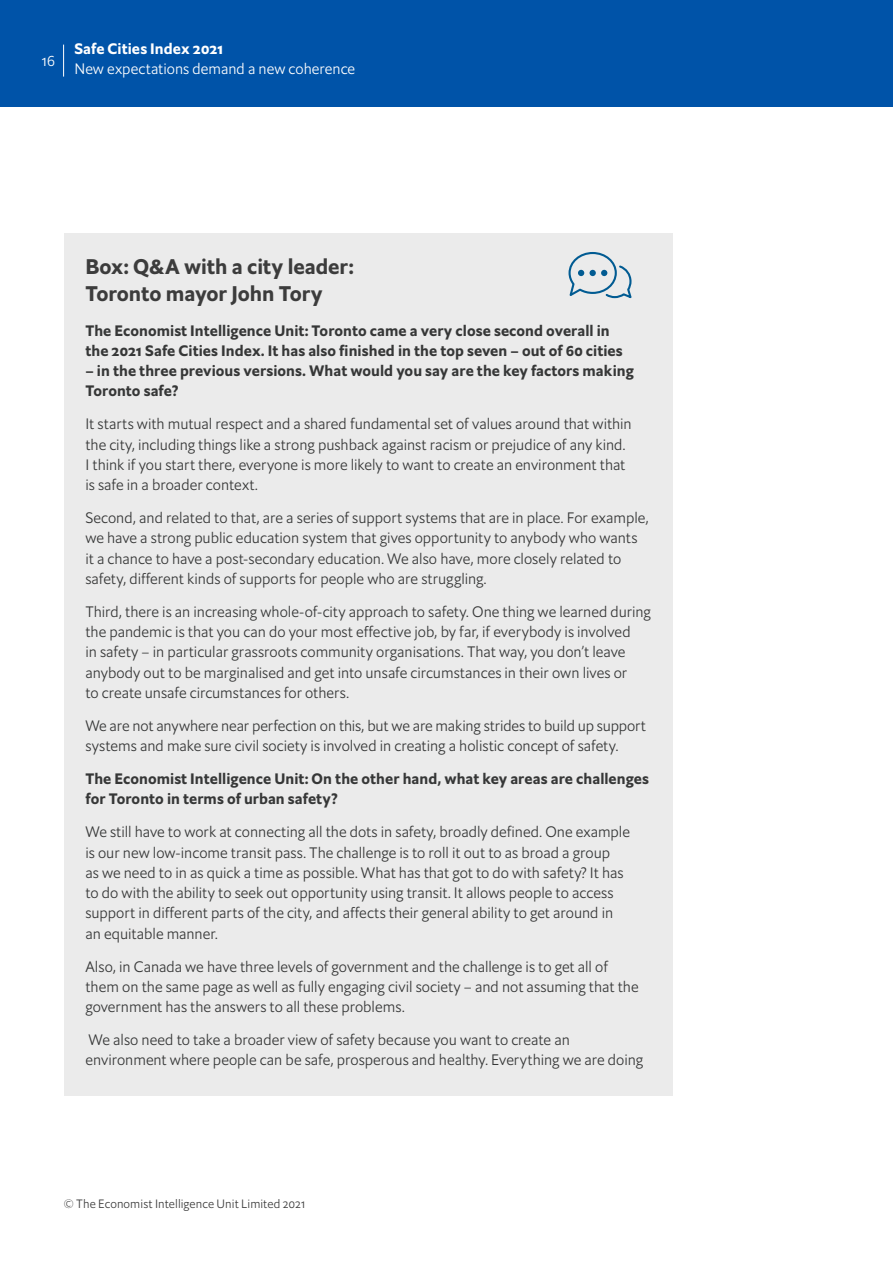
<style>
.page{position:relative;width:893px;height:1263px;background:#fff}
.page>*{position:absolute;margin:0;border:0;box-sizing:border-box;transform-origin:0 0}
.t1{font:700 21px/27px "Econ Sans OS";letter-spacing:-.005em;color:#3c3c3c}
.t2{font:300 15px/20.2px "Econ Sans OS";color:#363737}
.t3{font:700 15px/20.2px "Econ Sans OS";letter-spacing:.005em;color:#363737}
.t4{font:300 15px "Econ Sans OS";letter-spacing:.005em;color:#fff}
.t5{font:700 15px "Econ Sans OS";letter-spacing:.005em;color:#fff}
.t6{font:300 12px "Econ Sans OS";letter-spacing:.01em;color:#3c3c3c}
</style>
<div class="page">
<div style="left:0;top:0;width:893px;height:106px;background:#0053a8"></div>
<hr style="left:63px;top:45px;width:1px;height:32px;background:#fff">
<div style="left:64px;top:233px;width:608px;height:863px;background:#ebebeb"></div>
<svg style="left:568px;top:252px;width:64px;height:47px"></svg>
<div style="left:589px;top:270px;width:7px;height:6px;background:#015b92;border-radius:50%"></div>
<p class="t4" style="left:42px;top:51px;width:15px">16</p>
<p class="t5" style="left:74px;top:39px;width:151px">Safe Cities Index 2021</p>
<p class="t4" style="left:74px;top:59px;width:282px">New expectations demand a new coherence</p>
<h1 class="t1" style="left:85px;top:253px;width:270px">Box: Q&amp;A with a city leader:<br>Toronto mayor John Tory</h1>
<p class="t3" style="left:85px;top:320px;width:539px">The Economist Intelligence Unit: Toronto came a very close second overall in the 2021 Safe Cities Index. It has also finished in the top seven – out of 60 cities</p>
<p class="t3" style="left:85px;top:361px;width:550px">– in the three previous versions. What would you say are the key factors making<br>Toronto safe?</p>
<p class="t2" style="left:85px;top:414px;width:548px">It starts with mutual respect and a shared fundamental set of values around that within the city, including things like a strong pushback against racism or prejudice of any kind.<br>I think if you start there, everyone is more likely to want to create an environment that is safe in a broader context.</p>
<p class="t2" style="left:85px;top:507px;width:565px">Second, and related to that, are a series of support systems that are in place. For example, we have a strong public education system that gives opportunity to anybody who wants it a chance to have a post-secondary education. We also have, more closely related to safety, different kinds of supports for people who are struggling.</p>
<p class="t2" style="left:85px;top:601px;width:567px">Third, there is an increasing whole-of-city approach to safety. One thing we learned during the pandemic is that you can do your most effective job, by far, if everybody is involved<br>in safety – in particular grassroots community organisations. That way, you don’t leave anybody out to be marginalised and get into unsafe circumstances in their own lives or<br>to create unsafe circumstances for others.</p>
<p class="t2" style="left:85px;top:715px;width:562px">We are not anywhere near perfection on this, but we are making strides to build up support systems and make sure civil society is involved in creating a holistic concept of safety.</p>
<p class="t3" style="left:85px;top:769px;width:565px">The Economist Intelligence Unit: On the other hand, what key areas are challenges for Toronto in terms of urban safety?</p>
<p class="t2" style="left:85px;top:822px;width:546px">We still have to work at connecting all the dots in safety, broadly defined. One example is our new low-income transit pass. The challenge is to roll it out to as broad a group<br>as we need to in as quick a time as possible. What has that got to do with safety? It has to do with the ability to seek out opportunity using transit. It allows people to access support in different parts of the city, and affects their general ability to get around in an equitable manner.</p>
<p class="t2" style="left:85px;top:956px;width:555px">Also, in Canada we have three levels of government and the challenge is to get all of them on the same page as well as fully engaging civil society – and not assuming that the government has the answers to all these problems.</p>
<p class="t2" style="left:85px;top:1029px;width:559px">We also need to take a broader view of safety because you want to create an environment where people can be safe, prosperous and healthy. Everything we are doing</p>
<p class="t6" style="left:64px;top:1196px;width:243px">© The Economist Intelligence Unit Limited 2021</p>
</div>
